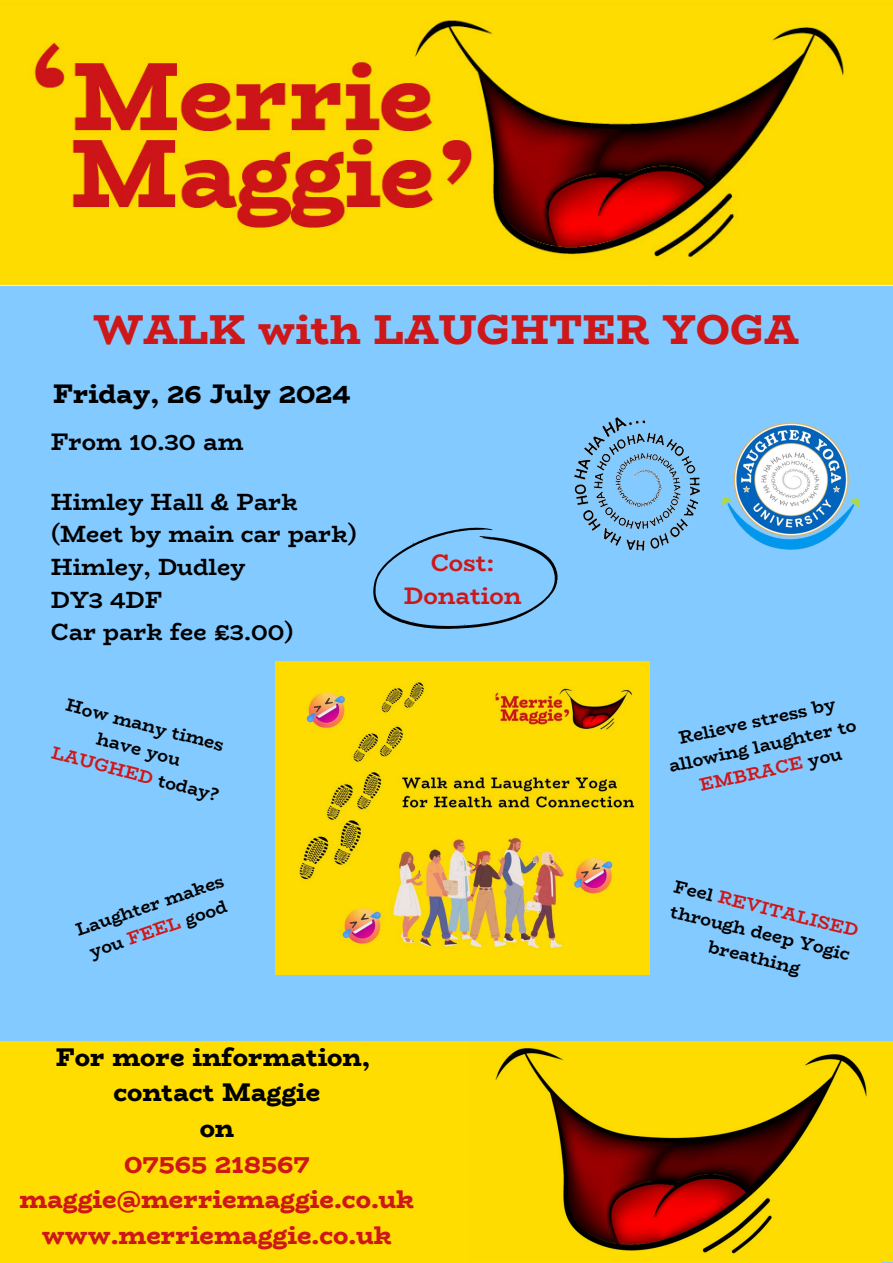
<style>
.page{position:relative;width:893px;height:1263px;background:#82caff}
.page>*{position:absolute;margin:0;border:0;box-sizing:border-box;transform-origin:0 0}
.t1{font:800 42px "Bio Rhyme";color:#ce1719}
.t2{font:800 27px "Bio Rhyme";color:#000}
.t3{font:800 25.72px/35.6px "Bio Rhyme";color:#ce1719;text-align:center}
.t4{font:700 24px/33.2px "Bio Rhyme";color:#ce1719;text-align:center}
.t5{font:700 24px "Bio Rhyme";color:#000}
.t6{font:700 23.55px/32.5px "Bio Rhyme";color:#000}
.t7{font:700 18px/25.2px "Bio Rhyme";color:#000;text-align:center}
.t8{font:700 18px "Bio Rhyme";color:#ce1719}
.s1{color:#ce1719}
.s2{color:#000}
</style>
<div class="page">
<img style="left:0;top:0;width:893px;height:286px">
<img style="left:722px;top:422px;width:138px;height:128px">
<img style="left:575px;top:417px;width:124px;height:133px">
<div style="left:0;top:1041px;width:882px;height:222px;background:#fd0"></div>
<img style="left:495px;top:1041px;width:398px;height:220px">
<svg style="left:373px;top:528px;width:184px;height:101px"></svg>
<img style="left:276px;top:661px;width:373px;height:314px">
<h3 class="t1" style="left:94px;top:297px;width:707px">WALK with LAUGHTER YOGA</h3>
<p class="t2" style="left:53px;top:372px;width:299px">Friday, 26 July 2024</p>
<p class="t5" style="left:51px;top:423px;width:194px">From 10.30 am</p>
<p class="t6" style="left:51px;top:485px;width:308px">Himley Hall &amp; Park (Meet by main car park)<br>Himley, Dudley<br>DY3 4DF<br>Car park fee £3.00)</p>
<p class="t7" style="left:70px;top:691px;width:164px;rotate:15deg">How many times</p>
<p class="t7" style="left:101px;top:725px;width:87px;rotate:15deg">have you</p>
<p class="t8" style="left:56px;top:738px;width:60px;rotate:15deg">LAUG</p>
<p class="t7" style="left:112px;top:754px;width:114px;rotate:15deg"><span class="s1">HED</span> today?</p>
<p class="t7" style="left:72px;top:918px;width:157px;rotate:-19deg">Laughter makes you <span class="s1">FEEL</span> good</p>
<h2 class="t4" style="left:404px;top:545px;width:119px">Cost:<br>Donation</h2>
<p class="t3" style="left:19px;top:1039px;width:396px"><span class="s2">For more information, contact Maggie<br>on<br></span>07565 218567 maggie@merriemaggie.co.uk www.merriemaggie.co.uk</p>
<p class="t7" style="left:676px;top:726px;width:161px;rotate:-13deg">Relieve stress by</p>
<p class="t7" style="left:666px;top:754px;width:193px;rotate:-13deg">allowing laughter to</p>
<p class="t8" style="left:697px;top:772px;width:147px;rotate:-13deg">EMBRACE <span class="s2">you</span></p>
<p class="t7" style="left:677px;top:873px;width:191px;rotate:14deg">Feel <span class="s1">REVITALISED </span>through deep Yogic breathing</p>
</div>
